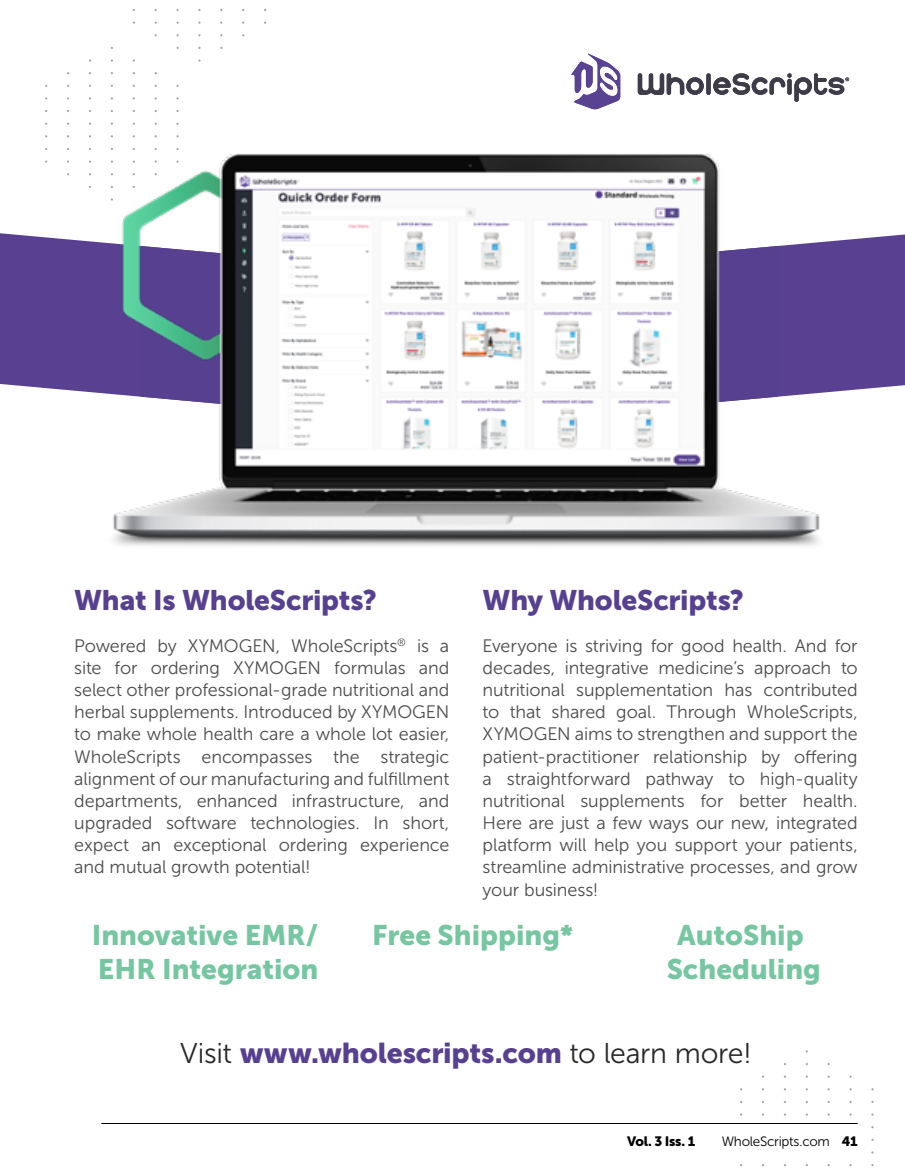
<style>
.page{position:relative;width:905px;height:1175px;background:#fff}
.page>*{position:absolute;margin:0;border:0;box-sizing:border-box;transform-origin:0 0}
.t1{font:28.5px "Museo Sans 900";letter-spacing:-.005em;color:#574090}
.t2{font:28.05px/33.8px "Museo Sans 900";color:#76c7a1}
.t3{font:28.05px "Museo Sans 900";letter-spacing:-.01em;color:#574090}
.t4{font:18px/22.2px "Museo Sans 300";letter-spacing:-.005em;color:#4c4c4e;text-align:justify}
.t5{font:13.5px "Museo Sans 300";letter-spacing:-.02em;color:#000}
.t6{font:13.5px "Museo Sans 900";letter-spacing:-.02em;color:#000}
.s1{font-family:"Museo Sans 300";color:#292829}
.s2{font-family:"Museo Sans 900"}
</style>
<div class="page">
<svg style="left:571px;top:53px;width:49px;height:56px"></svg>
<svg style="left:637px;top:73px;width:212px;height:29px"></svg>
<div style="left:0;top:233px;width:904px;height:161px;background:#594091"></div>
<img style="left:104px;top:154px;width:723px;height:392px">
<hr style="left:101px;top:1123px;width:756px;height:1px;background:#000">
<h2 class="t3" style="left:74px;top:584px;width:304px">What Is WholeScripts?</h2>
<p class="t4" style="left:74px;top:634px;width:376px">Powered by XYMOGEN, WholeScripts<sup>®</sup> is a site for ordering XYMOGEN formulas and select other professional-grade nutritional and herbal supplements. Introduced by XYMOGEN to make whole health care a whole lot easier, WholeScripts encompasses the strategic alignment of our manufacturing and fulfillment departments, enhanced infrastructure, and upgraded software technologies. In short, expect an exceptional ordering experience and mutual growth potential!</p>
<h2 class="t3" style="left:482px;top:584px;width:263px">Why WholeScripts?</h2>
<p class="t4" style="left:482px;top:634px;width:376px">Everyone is striving for good health. And for decades, integrative medicine’s approach to nutritional supplementation has contributed to that shared goal. Through WholeScripts, XYMOGEN aims to strengthen and support the patient-practitioner relationship by offering a straightforward pathway to high-quality nutritional supplements for better health.<br>Here are just a few ways our new, integrated platform will help you support your patients, streamline administrative processes, and grow your business!</p>
<h2 class="t2" style="left:92px;top:918px;width:228px">Innovative EMR/<br>EHR Integration</h2>
<h2 class="t2" style="left:372px;top:918px;width:202px">Free Shipping*</h2>
<h2 class="t2" style="left:666px;top:918px;width:156px;text-align:center">AutoShip<br>Scheduling</h2>
<h1 class="t1" style="left:180px;top:1037px;width:573px"><span class="s1">Visit</span> www.wholescripts.com <span class="s1">to learn more!</span></h1>
<p class="t6" style="left:627px;top:1133px;width:70px">Vol. 3 Iss. 1</p>
<p class="t5" style="left:721px;top:1133px;width:137px">WholeScripts.com <span class="s2">41</span></p>
</div>
